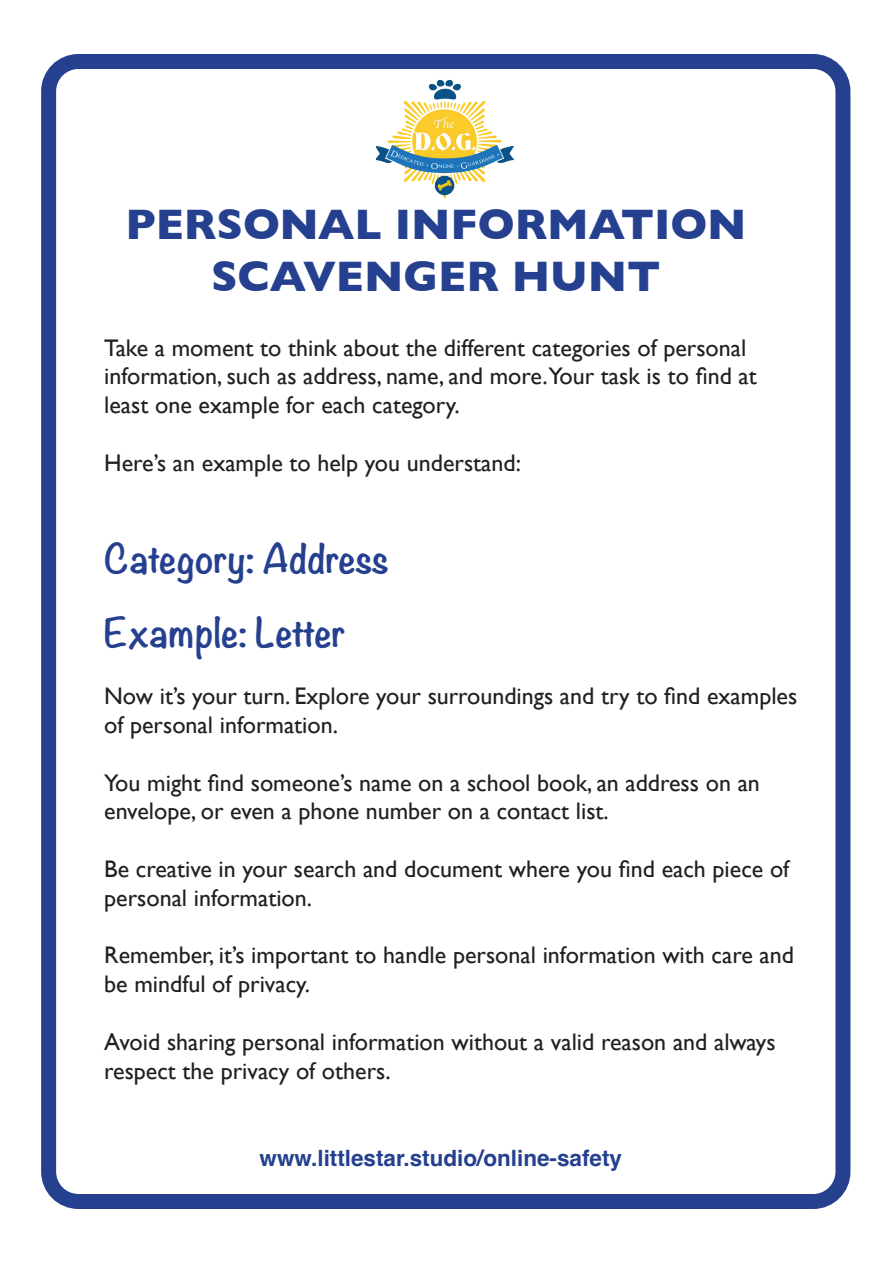
<style>
.page{position:relative;width:893px;height:1263px;background:#fff}
.page>*{position:absolute;margin:0;border:0;box-sizing:border-box;transform-origin:0 0}
.t1{font:700 43.5px/52.2px "Gill Sans";color:#25408f;text-align:center}
.t2{font:700 36px/73.5px "Noteworthy";color:#25408f}
.t3{font:24px/28.8px "Gill Sans";color:#231f20}
.t4{font:700 22.5px "Helvetica";color:#25408f}
</style>
<div class="page">
<div style="left:41px;top:54px;width:809px;height:1155px;border:15px solid #25408f;border-radius:30px"></div>
<img style="left:376px;top:65px;width:141px;height:133px">
<h1 class="t1" style="left:125px;top:198px;width:622px">PERSONAL INFORMATION<br>SCAVENGER HUNT</h1>
<p class="t3" style="left:104px;top:333px;width:654px">Take a moment to think about the different categories of personal information, such as address, name, and more.Your task is to find at least one example for each category.</p>
<p class="t3" style="left:104px;top:448px;width:418px">Here’s an example to help you understand:</p>
<h2 class="t2" style="left:104px;top:519px;width:287px">Category: Address<br>Example: Letter</h2>
<p class="t3" style="left:104px;top:681px;width:695px">Now it’s your turn. Explore your surroundings and try to find examples of personal information.</p>
<p class="t3" style="left:104px;top:768px;width:657px">You might find someone’s name on a school book, an address on an envelope, or even a phone number on a contact list.</p>
<p class="t3" style="left:104px;top:854px;width:687px">Be creative in your search and document where you find each piece of personal information.</p>
<p class="t3" style="left:104px;top:941px;width:691px">Remember, it’s important to handle personal information with care and be mindful of privacy.</p>
<p class="t3" style="left:104px;top:1027px;width:673px">Avoid sharing personal information without a valid reason and always respect the privacy of others.</p>
<p class="t4" style="left:260px;top:1149px;width:364px">www.littlestar.studio/online-safety</p>
</div>
